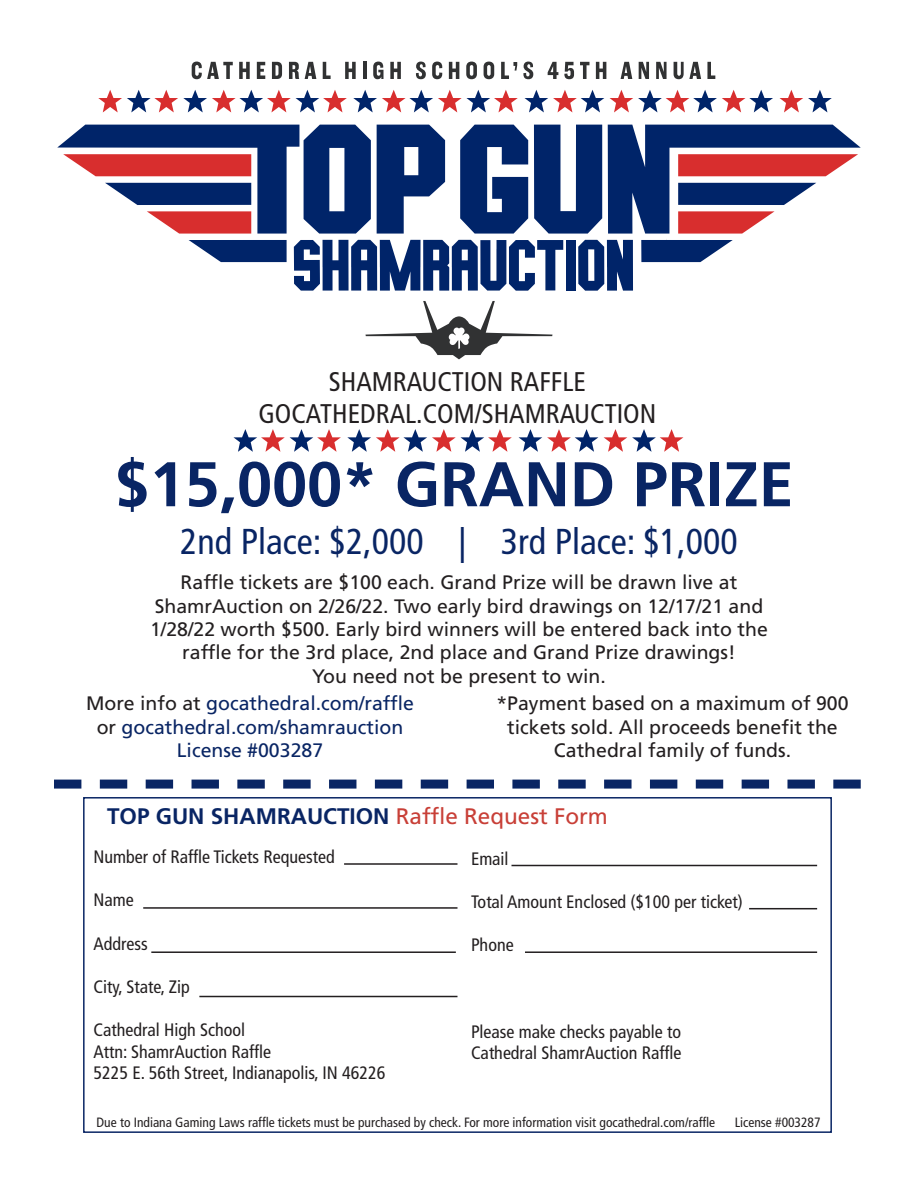
<style>
.page{position:relative;width:918px;height:1188px;background:#fff}
.page>*{position:absolute;margin:0;border:0;box-sizing:border-box;transform-origin:0 0}
.t1{font:700 63px "Frutiger LT Std";color:#092564}
.t2{font:condensed 36px "Frutiger LT Std";color:#092564}
.t3{font:condensed 27px/32.4px "Frutiger LT Std";color:#231f20;text-align:center}
.t4{font:700 22.5px "Frutiger LT Std";color:#092564}
.t5{font:19.5px/23.4px "Frutiger LT Std";color:#231f20;text-align:center}
.t6{font:19.5px "Frutiger LT Std";color:#092564}
.t7{font:condensed 18px/21.6px "Frutiger LT Std";color:#231f20}
.t8{font:condensed 13.5px "Frutiger LT Std";color:#231f20}
.s1{color:#231f20}
.s2{font-weight:400;color:#c83f37}
</style>
<div class="page">
<svg style="left:57px;top:125px;width:804px;height:166px"></svg>
<svg style="left:192px;top:62px;width:41px;height:17px"></svg>
<svg style="left:239px;top:62px;width:11px;height:17px"></svg>
<svg style="left:257px;top:62px;width:8px;height:17px"></svg>
<svg style="left:272px;top:62px;width:10px;height:17px"></svg>
<svg style="left:289px;top:62px;width:10px;height:17px"></svg>
<svg style="left:305px;top:62px;width:11px;height:17px"></svg>
<svg style="left:323px;top:62px;width:8px;height:17px"></svg>
<svg style="left:345px;top:62px;width:11px;height:17px"></svg>
<hr style="left:363px;top:62px;width:3px;height:17px;background:#313233">
<svg style="left:373px;top:62px;width:10px;height:17px"></svg>
<svg style="left:390px;top:62px;width:11px;height:17px"></svg>
<svg style="left:416px;top:62px;width:10px;height:17px"></svg>
<svg style="left:432px;top:62px;width:10px;height:17px"></svg>
<svg style="left:449px;top:62px;width:10px;height:17px"></svg>
<svg style="left:466px;top:62px;width:11px;height:17px"></svg>
<svg style="left:484px;top:62px;width:10px;height:17px"></svg>
<svg style="left:501px;top:62px;width:16px;height:17px"></svg>
<svg style="left:523px;top:62px;width:10px;height:17px"></svg>
<svg style="left:548px;top:62px;width:10px;height:17px"></svg>
<svg style="left:564px;top:62px;width:10px;height:17px"></svg>
<svg style="left:580px;top:62px;width:9px;height:17px"></svg>
<svg style="left:596px;top:62px;width:10px;height:17px"></svg>
<svg style="left:621px;top:62px;width:11px;height:17px"></svg>
<svg style="left:639px;top:62px;width:10px;height:17px"></svg>
<svg style="left:656px;top:62px;width:11px;height:17px"></svg>
<svg style="left:674px;top:62px;width:27px;height:17px"></svg>
<svg style="left:707px;top:62px;width:8px;height:17px"></svg>
<svg style="left:98px;top:90px;width:249px;height:22px"></svg>
<svg style="left:353px;top:90px;width:165px;height:22px"></svg>
<svg style="left:525px;top:90px;width:79px;height:22px"></svg>
<svg style="left:610px;top:90px;width:163px;height:22px"></svg>
<svg style="left:780px;top:90px;width:52px;height:22px"></svg>
<svg style="left:366px;top:301px;width:186px;height:58px"></svg>
<svg style="left:233px;top:429px;width:108px;height:23px"></svg>
<svg style="left:347px;top:429px;width:165px;height:23px"></svg>
<svg style="left:519px;top:429px;width:79px;height:23px"></svg>
<svg style="left:604px;top:429px;width:79px;height:23px"></svg>
<svg style="left:54px;top:780px;width:807px;height:9px"></svg>
<div style="left:83px;top:797px;width:749px;height:336px;border:2px solid #092564"></div>
<hr style="left:344px;top:863px;width:113px;height:2px;background:#231f20">
<hr style="left:143px;top:907px;width:315px;height:2px;background:#231f20">
<hr style="left:151px;top:951px;width:305px;height:2px;background:#231f20">
<hr style="left:199px;top:996px;width:259px;height:1px;background:#231f20">
<hr style="left:512px;top:865px;width:305px;height:1px;background:#231f20">
<hr style="left:749px;top:908px;width:68px;height:1px;background:#231f20">
<hr style="left:525px;top:951px;width:292px;height:2px;background:#231f20">
<p class="t3" style="left:258px;top:365px;width:399px">SHAMRAUCTION RAFFLE<br>GOCATHEDRAL.COM/SHAMRAUCTION</p>
<p class="t1" style="left:115px;top:447px;width:681px">$15,000* GRAND PRIZE</p>
<p class="t2" style="left:180px;top:521px;width:559px">2nd Place: $2,000 | 3rd Place: $1,000</p>
<p class="t5" style="left:181px;top:571px;width:558px">Raffle tickets are $100 each. Grand Prize will be drawn live at</p>
<p class="t5" style="left:150px;top:594px;width:619px">ShamrAuction on 2/26/22. Two early bird drawings on 12/17/21 and<br>1/28/22 worth $500. Early bird winners will be entered back into the raffle for the 3rd place, 2nd place and Grand Prize drawings!</p>
<p class="t5" style="left:312px;top:664px;width:295px">You need not be present to win.</p>
<p class="t6" style="left:86px;top:692px;width:329px"><span class="s1">More info at</span> gocathedral.com/raffle</p>
<p class="t6" style="left:97px;top:715px;width:308px"><span class="s1">or</span> gocathedral.com/shamrauction</p>
<p class="t6" style="left:177px;top:739px;width:148px">License #003287</p>
<p class="t5" style="left:496px;top:692px;width:354px">*Payment based on a maximum of 900 tickets sold. All proceeds benefit the</p>
<p class="t5" style="left:554px;top:739px;width:239px">Cathedral family of funds.</p>
<p class="t4" style="left:107px;top:803px;width:502px">TOP GUN SHAMRAUCTION <span class="s2">Raffle Request Form</span></p>
<p class="t7" style="left:94px;top:846px;width:243px">Number of Raffle Tickets Requested</p>
<p class="t7" style="left:94px;top:890px;width:42px">Name</p>
<p class="t7" style="left:94px;top:933px;width:56px">Address</p>
<p class="t7" style="left:94px;top:976px;width:98px">City, State, Zip</p>
<p class="t7" style="left:94px;top:1019px;width:153px">Cathedral High School</p>
<p class="t7" style="left:94px;top:1041px;width:293px">Attn: ShamrAuction Raffle<br>5225 E. 56th Street, Indianapolis, IN 46226</p>
<p class="t7" style="left:471px;top:848px;width:39px">Email</p>
<p class="t7" style="left:471px;top:891px;width:273px">Total Amount Enclosed ($100 per ticket)</p>
<p class="t7" style="left:471px;top:934px;width:44px">Phone</p>
<p class="t7" style="left:471px;top:1021px;width:212px">Please make checks payable to<br>Cathedral ShamrAuction Raffle</p>
<p class="t8" style="left:97px;top:1114px;width:620px">Due to Indiana Gaming Laws raffle tickets must be purchased by check. For more information visit gocathedral.com/raffle</p>
<p class="t8" style="left:735px;top:1114px;width:87px">License #003287</p>
</div>
